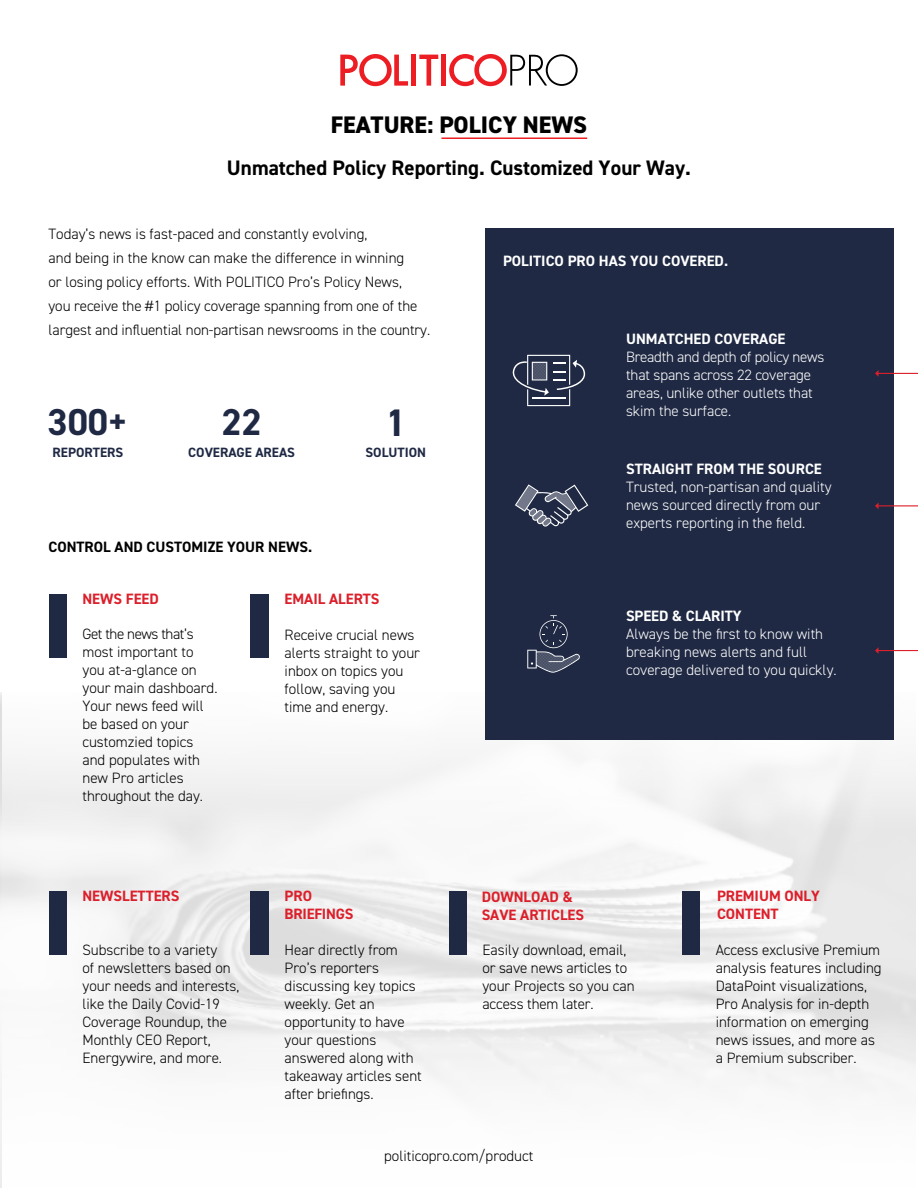
<style>
.page{position:relative;width:918px;height:1188px;background:#fff}
.page>*{position:absolute;margin:0;border:0;box-sizing:border-box;transform-origin:0 0}
.t1{font:700 38.4px "DIN2014";color:#1f2944}
.t2{font:700 37.5px "DIN2014";color:#1f2944}
.t3{font:800 24px "DIN2014";color:#000}
.t4{font:700 21px "DIN2014";color:#000}
.t5{font:300 15px/18px "DIN2014";color:#000}
.t6{font:300 15px/18px "DIN2014";color:#fff}
.t7{font:700 15px/18px "DIN2014";color:#dc1f2a}
.t8{font:700 15px "DIN2014";color:#fff}
.t9{font:700 15px "DIN2014";color:#000}
.t10{font:700 13.5px "DIN2014";color:#1f2944}
</style>
<div class="page">
<svg style="left:340px;top:54px;width:68px;height:32px"></svg>
<div style="left:411px;top:55px;width:5px;height:31px;background:#ed1d24"></div>
<svg style="left:419px;top:55px;width:19px;height:31px"></svg>
<hr style="left:442px;top:55px;width:4px;height:31px;background:#ed1d24">
<svg style="left:449px;top:54px;width:129px;height:32px"></svg>
<svg style="left:2px;top:651px;width:916px;height:440px"></svg>
<div style="left:486px;top:228px;width:408px;height:512px;background:#1f2943"></div>
<hr style="left:878px;top:373px;width:40px;height:1px;background:#dc1f2a">
<svg style="left:875px;top:370px;width:4px;height:7px"></svg>
<hr style="left:878px;top:505px;width:40px;height:1px;background:#dc1f2a">
<svg style="left:875px;top:502px;width:4px;height:7px"></svg>
<hr style="left:878px;top:650px;width:40px;height:1px;background:#dc1f2a">
<svg style="left:875px;top:647px;width:4px;height:7px"></svg>
<svg style="left:515px;top:484px;width:73px;height:43px"></svg>
<svg style="left:527px;top:615px;width:53px;height:58px"></svg>
<svg style="left:512px;top:355px;width:73px;height:51px"></svg>
<hr style="left:441px;top:137px;width:146px;height:2px;background:#ed2024">
<div style="left:49px;top:594px;width:18px;height:64px;background:#1f2943"></div>
<div style="left:49px;top:891px;width:18px;height:64px;background:#1f2943"></div>
<div style="left:251px;top:594px;width:18px;height:64px;background:#1f2943"></div>
<div style="left:251px;top:891px;width:18px;height:64px;background:#1f2943"></div>
<div style="left:449px;top:891px;width:18px;height:64px;background:#1f2943"></div>
<div style="left:682px;top:891px;width:18px;height:64px;background:#1f2943"></div>
<h3 class="t3" style="left:331px;top:109px;width:258px">FEATURE: POLICY NEWS</h3>
<h3 class="t4" style="left:227px;top:154px;width:466px">Unmatched Policy Reporting. Customized Your Way.</h3>
<p class="t5" style="left:49px;top:222px;width:383px;line-height:24px">Today’s news is fast-paced and constantly evolving,<br>and being in the know can make the difference in winning<br>or losing policy efforts. With POLITICO Pro’s Policy News,<br>you receive the #1 policy coverage spanning from one of the largest and influential non-partisan newsrooms in the country.</p>
<h2 class="t2" style="left:47px;top:397px;width:83px">300+</h2>
<p class="t10" style="left:53px;top:444px;width:72px">REPORTERS</p>
<h2 class="t2" style="left:221px;top:397px;width:42px">22</h2>
<p class="t10" style="left:188px;top:444px;width:108px">COVERAGE AREAS</p>
<p class="t9" style="left:49px;top:537px;width:265px">CONTROL AND CUSTOMIZE YOUR NEWS.</p>
<h1 class="t1" style="left:385px;top:397px;width:22px">1</h1>
<p class="t10" style="left:366px;top:444px;width:62px">SOLUTION</p>
<p class="t7" style="left:82px;top:590px;width:78px">NEWS FEED</p>
<p class="t5" style="left:82px;top:625px;width:137px">Get the news that’s most important to you at-a-glance on your main dashboard.<br>Your news feed will be based on your customzied topics and populates with new Pro articles throughout the day.</p>
<p class="t7" style="left:82px;top:887px;width:99px">NEWSLETTERS</p>
<p class="t5" style="left:82px;top:941px;width:158px">Subscribe to a variety<br>of newsletters based on your needs and interests, like the Daily Covid-19<br>Coverage Roundup, the<br>Monthly CEO Report,<br>Energywire, and more.</p>
<p class="t7" style="left:285px;top:590px;width:96px">EMAIL ALERTS</p>
<p class="t5" style="left:285px;top:626px;width:137px">Receive crucial news alerts straight to your inbox on topics you follow, saving you time and energy.</p>
<p class="t7" style="left:285px;top:887px;width:70px">PRO<br>BRIEFINGS</p>
<p class="t5" style="left:285px;top:941px;width:139px">Hear directly from<br>Pro’s reporters discussing key topics weekly. Get an opportunity to have your questions answered along with takeaway articles sent after briefings.</p>
<p class="t8" style="left:503px;top:251px;width:227px">POLITICO PRO HAS YOU COVERED.</p>
<p class="t8" style="left:626px;top:329px;width:161px">UNMATCHED COVERAGE</p>
<p class="t6" style="left:626px;top:348px;width:200px">Breadth and depth of policy news that spans across 22 coverage areas, unlike other outlets that skim the surface.</p>
<p class="t8" style="left:626px;top:459px;width:197px">STRAIGHT FROM THE SOURCE</p>
<p class="t6" style="left:626px;top:478px;width:207px">Trusted, non-partisan and quality news sourced directly from our experts reporting in the field.</p>
<p class="t8" style="left:626px;top:606px;width:117px">SPEED &amp; CLARITY</p>
<p class="t6" style="left:626px;top:625px;width:212px">Always be the first to know with breaking news alerts and full coverage delivered to you quickly.</p>
<p class="t7" style="left:482px;top:887px;width:104px">DOWNLOAD &amp;<br>SAVE ARTICLES</p>
<p class="t5" style="left:482px;top:941px;width:154px">Easily download, email, or save news articles to your Projects so you can access them later.</p>
<p class="t7" style="left:717px;top:887px;width:104px">PREMIUM ONLY<br>CONTENT</p>
<p class="t5" style="left:716px;top:941px;width:167px">Access exclusive Premium analysis features including<br>DataPoint visualizations,<br>Pro Analysis for in-depth information on emerging news issues, and more as a Premium subscriber.</p>
<p class="t5" style="left:384px;top:1147px;width:151px">politicopro.com/product</p>
</div>
